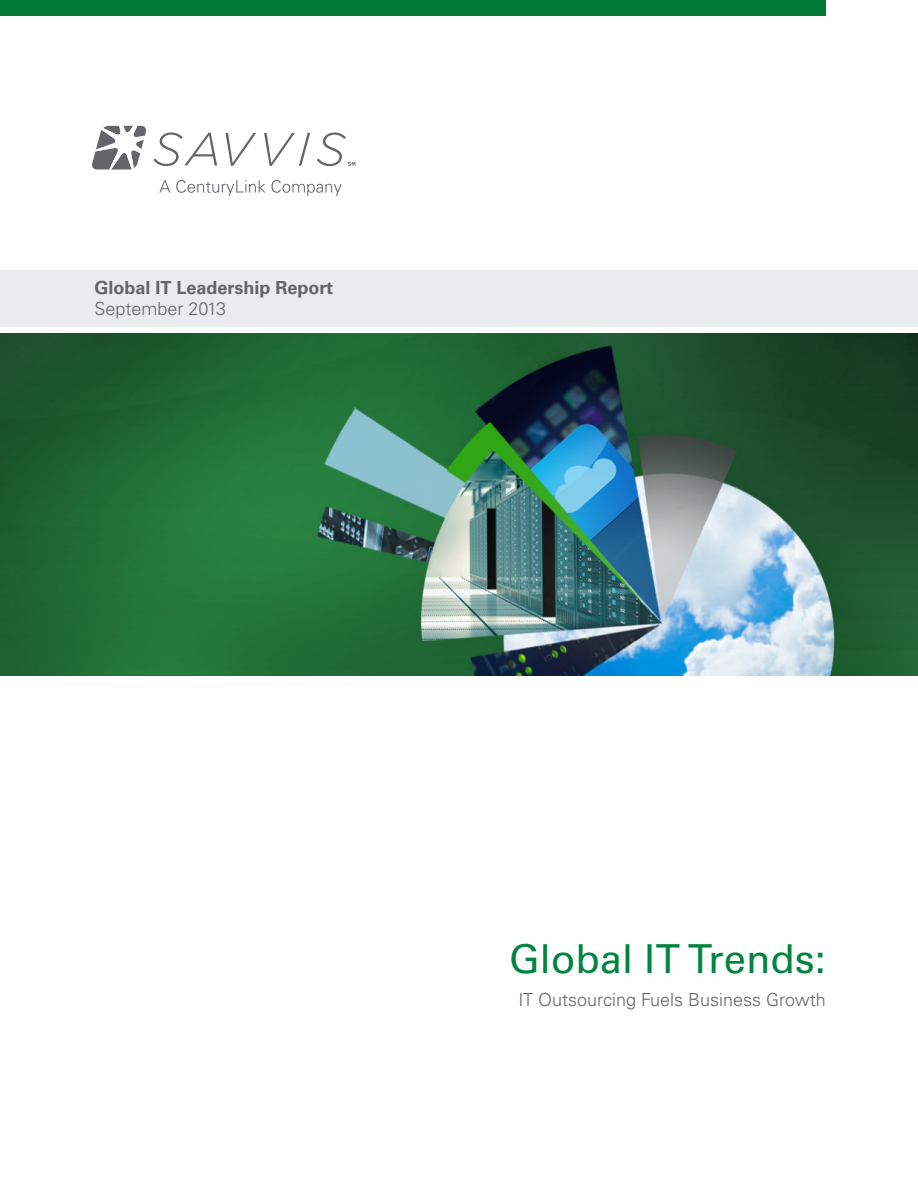
<style>
.page{position:relative;width:918px;height:1188px;background:#fff}
.page>*{position:absolute;margin:0;border:0;box-sizing:border-box;transform-origin:0 0}
.t1{font:39.9px "Univers LT";color:#00853f}
.t2{font:300 18px "Univers LT";color:#646464}
.t3{font:700 18px "Univers LT";color:#646464}
</style>
<div class="page">
<div style="left:0;top:0;width:826px;height:15px;background:#007836"></div>
<div style="left:0;top:270px;width:918px;height:57px;background:#eaebec"></div>
<svg style="left:153px;top:132px;width:64px;height:34px"></svg>
<svg style="left:226px;top:133px;width:30px;height:33px"></svg>
<svg style="left:264px;top:133px;width:46px;height:33px"></svg>
<svg style="left:92px;top:126px;width:54px;height:44px"></svg>
<svg style="left:317px;top:133px;width:38px;height:33px"></svg>
<svg style="left:159px;top:180px;width:11px;height:13px"></svg>
<svg style="left:176px;top:180px;width:89px;height:16px"></svg>
<svg style="left:271px;top:180px;width:71px;height:16px"></svg>
<img style="left:0;top:333px;width:918px;height:343px">
<p class="t3" style="left:94px;top:277px;width:240px">Global IT Leadership Report</p>
<p class="t2" style="left:94px;top:298px;width:133px">September 2013</p>
<p class="t1" style="left:509px;top:935px;width:319px">Global IT Trends:</p>
<p class="t2" style="left:519px;top:989px;width:309px">IT Outsourcing Fuels Business Growth</p>
</div>
